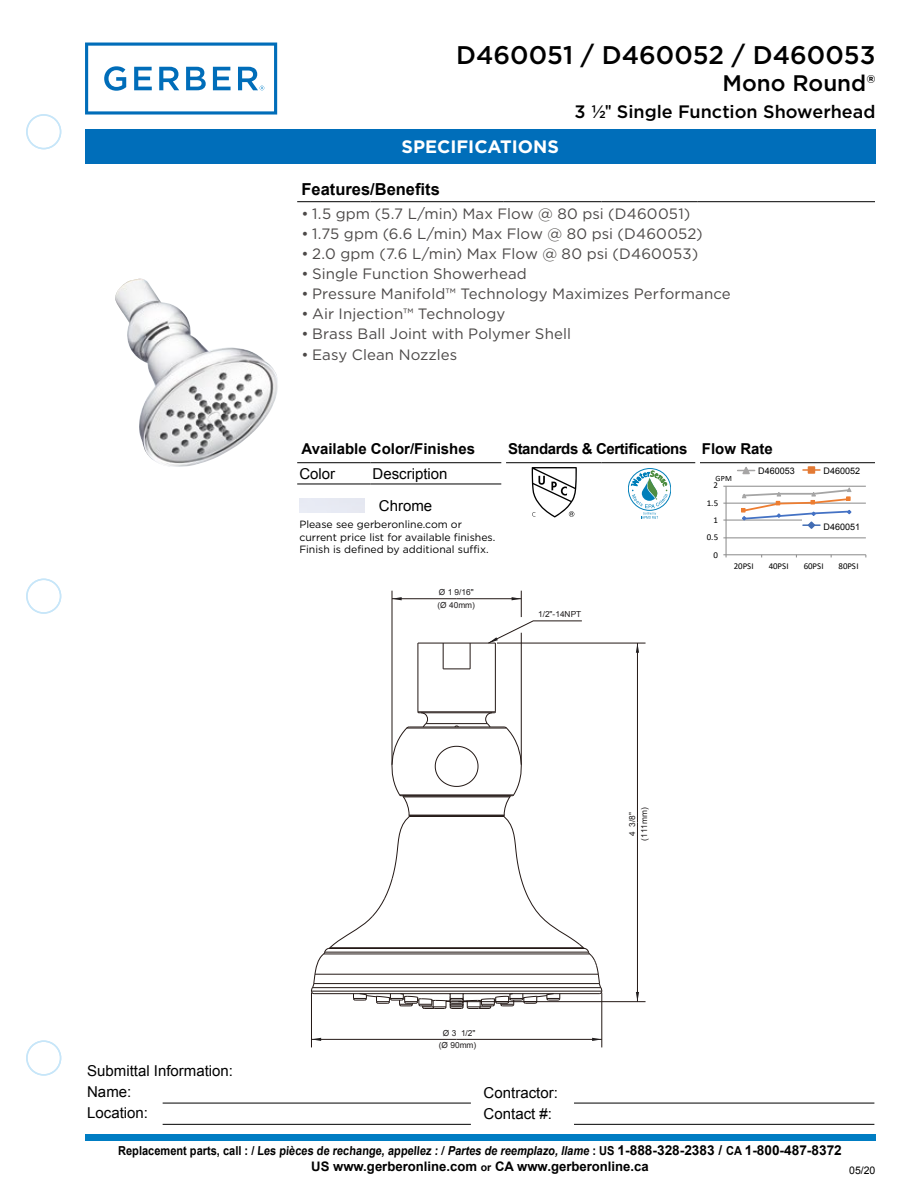
<style>
.page{position:relative;width:918px;height:1188px;background:#fff}
.page>*{position:absolute;margin:0;border:0;box-sizing:border-box;transform-origin:0 0}
.t1{font:500 25.5px "Gotham";color:#000}
.t2{font:500 22.5px "Gotham";color:#000}
.t3{font:500 18px "Gotham";color:#000}
.t4{font:700 18px "Gotham";color:#fff}
.t5{font:700 16.5px "Arial";color:#000}
.t6{font:15px "Gotham";letter-spacing:.005em;color:#4c4948}
.t7{font:15px/21.3px "Arial";color:#000}
.t8{font:700 15px "Arial";letter-spacing:-.025em;color:#000}
.t9{font:700 15px "Arial";color:#000}
.t10{font:700 13.2px "Arial";color:#000}
.t11{font:700 12.3px "Arial";color:#000;scale:.89 1}
.t12{font:10.5px/12.6px "Gotham";color:#000}
.t13{font:10.5px "Arial";color:#000}
.t14{font:9px "Arial";color:#000}
.t15{font:8.85px "Calibri";letter-spacing:-.005em;color:#000}
.t16{font:8.4px/12.1px "Arial";color:#211e1f;text-align:center}
.t17{font:7.95px "Calibri";color:#000}
.s1{font-family:"Arial";font-weight:400}
.s2{font-style:italic}
.s3{font-size:13.65px}
.s4{font-size:10.5px}
</style>
<div class="page">
<div style="left:26px;top:114px;width:35px;height:35px;border:2px solid #c7e6f9;border-radius:50%"></div>
<div style="left:26px;top:1040px;width:35px;height:36px;border:2px solid #c7e6f9;border-radius:50%"></div>
<div style="left:26px;top:579px;width:35px;height:35px;border:2px solid #c7e6f9;border-radius:50%"></div>
<div style="left:85px;top:1135px;width:790px;height:6px;background:#007dc3"></div>
<svg style="left:85px;top:43px;width:192px;height:72px"></svg>
<hr style="left:163px;top:1103px;width:308px;height:1px;background:#000">
<hr style="left:574px;top:1103px;width:300px;height:1px;background:#000">
<hr style="left:163px;top:1124px;width:308px;height:1px;background:#000">
<hr style="left:574px;top:1124px;width:300px;height:1px;background:#000">
<div style="left:85px;top:130px;width:790px;height:34px;background:#006eba"></div>
<hr style="left:297px;top:201px;width:73px;height:1px;background:#000">
<hr style="left:370px;top:201px;width:134px;height:1px;background:#000">
<hr style="left:504px;top:201px;width:97px;height:1px;background:#000">
<hr style="left:601px;top:201px;width:97px;height:1px;background:#000">
<hr style="left:698px;top:201px;width:177px;height:1px;background:#000">
<hr style="left:506px;top:462px;width:95px;height:1px;background:#000">
<hr style="left:601px;top:462px;width:94px;height:1px;background:#000">
<hr style="left:700px;top:462px;width:175px;height:1px;background:#000">
<hr style="left:297px;top:462px;width:73px;height:1px;background:#000">
<hr style="left:370px;top:462px;width:132px;height:1px;background:#000">
<hr style="left:297px;top:484px;width:73px;height:1px;background:#000">
<hr style="left:370px;top:484px;width:132px;height:1px;background:#000">
<img style="left:115px;top:279px;width:163px;height:188px">
<svg style="left:532px;top:467px;width:45px;height:50px"></svg>
<svg style="left:628px;top:468px;width:43px;height:51px"></svg>
<hr style="left:726px;top:537px;width:140px;height:1px;background:#898989">
<hr style="left:726px;top:520px;width:140px;height:1px;background:#898989">
<hr style="left:726px;top:503px;width:140px;height:1px;background:#898989">
<hr style="left:726px;top:486px;width:140px;height:1px;background:#898989">
<hr style="left:726px;top:486px;width:1px;height:69px;background:#898989">
<hr style="left:726px;top:554px;width:140px;height:1px;background:#898989">
<hr style="left:311px;top:993px;width:1px;height:54px;background:#231815">
<hr style="left:602px;top:993px;width:1px;height:54px;background:#231815">
<hr style="left:311px;top:1039px;width:146px;height:1px;background:#231815">
<hr style="left:457px;top:1039px;width:145px;height:1px;background:#231815">
<svg style="left:312px;top:1038px;width:9px;height:3px"></svg>
<svg style="left:592px;top:1038px;width:10px;height:3px"></svg>
<hr style="left:521px;top:633px;width:1px;height:132px;background:#231815">
<hr style="left:392px;top:591px;width:1px;height:174px;background:#231815">
<hr style="left:457px;top:598px;width:64px;height:1px;background:#231815">
<hr style="left:392px;top:598px;width:65px;height:1px;background:#231815">
<svg style="left:392px;top:597px;width:10px;height:3px"></svg>
<hr style="left:497px;top:643px;width:149px;height:1px;background:#231815">
<hr style="left:458px;top:1001px;width:188px;height:1px;background:#231815">
<hr style="left:637px;top:643px;width:1px;height:179px;background:#231815">
<hr style="left:637px;top:822px;width:1px;height:180px;background:#231815">
<svg style="left:636px;top:643px;width:3px;height:10px"></svg>
<svg style="left:636px;top:992px;width:3px;height:10px"></svg>
<svg style="left:488px;top:591px;width:94px;height:53px"></svg>
<hr style="left:418px;top:643px;width:1px;height:69px;background:#231815">
<hr style="left:495px;top:643px;width:1px;height:69px;background:#231815">
<svg style="left:443px;top:644px;width:28px;height:26px"></svg>
<hr style="left:418px;top:643px;width:77px;height:1px;background:#231815">
<svg style="left:311px;top:711px;width:291px;height:298px"></svg>
<div style="left:802px;top:518px;width:65px;height:15px;background:#fff"></div>
<svg style="left:741px;top:487px;width:111px;height:42px"></svg>
<svg style="left:738px;top:467px;width:17px;height:8px"></svg>
<svg style="left:803px;top:467px;width:17px;height:6px"></svg>
<div style="left:808px;top:466px;width:7px;height:8px;border:2px solid #e37a34"></div>
<h1 class="t1" style="left:456px;top:38px;width:421px">D460051 / D460052 / D460053</h1>
<h2 class="t2" style="left:723px;top:69px;width:154px">Mono Round®</h2>
<p class="t3" style="left:575px;top:100px;width:302px">3 ½<span class="s1">"</span> Single Function Showerhead</p>
<p class="t4" style="left:402px;top:135px;width:159px">SPECIFICATIONS</p>
<p class="t5" style="left:301px;top:178px;width:140px">Features/Benefits</p>
<p class="t6" style="left:301px;top:204px;width:390px">• 1.5 gpm (5.7 L/min) Max Flow @ 80 psi (D460051)</p>
<p class="t6" style="left:301px;top:224px;width:403px">• 1.75 gpm (6.6 L/min) Max Flow @ 80 psi (D460052)</p>
<p class="t6" style="left:301px;top:244px;width:398px">• 2.0 gpm (7.6 L/min) Max Flow @ 80 psi (D460053)</p>
<p class="t6" style="left:301px;top:264px;width:227px">• Single Function Showerhead</p>
<p class="t6" style="left:301px;top:284px;width:431px">• Pressure Manifold™ Technology Maximizes Performance</p>
<p class="t6" style="left:301px;top:304px;width:205px">• Air Injection™ Technology</p>
<p class="t6" style="left:301px;top:325px;width:271px">• Brass Ball Joint with Polymer Shell</p>
<p class="t6" style="left:301px;top:345px;width:157px">• Easy Clean Nozzles</p>
<p class="t9" style="left:301px;top:439px;width:175px">Available Color/Finishes</p>
<p class="t8" style="left:508px;top:439px;width:266px">Standards &amp; Certifications Flow Rate</p>
<p class="t7" style="left:299px;top:463px;width:37px">Color</p>
<p class="t7" style="left:373px;top:463px;width:77px">Description</p>
<p class="t14" style="left:758px;top:465px;width:38px">D460053</p>
<p class="t14" style="left:824px;top:465px;width:38px">D460052</p>
<p class="t17" style="left:715px;top:473px;width:18px">GPM</p>
<p class="t15" style="left:714px;top:479px;width:6px">2</p>
<p class="t7" style="left:379px;top:495px;width:55px">Chrome</p>
<p class="t12" style="left:299px;top:518px;width:198px">Please see gerberonline.com or current price list for available finishes.<br>Finish is defined by additional suffix.</p>
<p class="t16" style="left:438px;top:586px;width:39px;line-height:12.9px;text-align:left">Ø 1 9/16" (Ø 40mm)</p>
<p class="t16" style="left:538px;top:608px;width:45px">1/2"-14NPT</p>
<p class="t15" style="left:707px;top:497px;width:13px">1.5</p>
<p class="t15" style="left:714px;top:514px;width:6px">1</p>
<p class="t15" style="left:707px;top:531px;width:13px">0.5</p>
<p class="t15" style="left:714px;top:549px;width:6px">0</p>
<p class="t14" style="left:824px;top:521px;width:38px">D460051</p>
<p class="t15" style="left:734px;top:560px;width:22px">20PSI</p>
<p class="t15" style="left:769px;top:560px;width:22px">40PSI</p>
<p class="t15" style="left:804px;top:560px;width:22px">60PSI</p>
<p class="t15" style="left:839px;top:560px;width:22px">80PSI</p>
<p class="t16" style="left:626px;top:841px;width:35px;rotate:-90deg">4 3/8" (111mm)</p>
<p class="t7" style="left:87px;top:1060px;width:147px">Submittal Information:<br>Name:</p>
<p class="t16" style="left:439px;top:1027px;width:39px">Ø 3 1/2" (Ø 90mm)</p>
<p class="t7" style="left:484px;top:1082px;width:76px">Contractor:</p>
<p class="t7" style="left:87px;top:1102px;width:62px">Location:</p>
<p class="t7" style="left:484px;top:1103px;width:70px">Contact #:</p>
<p class="t11" style="left:118px;top:1143px;width:815px">Replacement parts, call : / Les pièces de rechange, appellez : / <span class="s2">Partes de reemplazo, llame</span> : US <span class="s3">1-888-328-2383 /</span> CA <span class="s3">1-800-487-8372</span></p>
<p class="t10" style="left:311px;top:1158px;width:339px">US www.gerberonline.com <span class="s4">or</span> CA www.gerberonline.ca</p>
<p class="t13" style="left:849px;top:1163px;width:28px">05/20</p>
</div>
